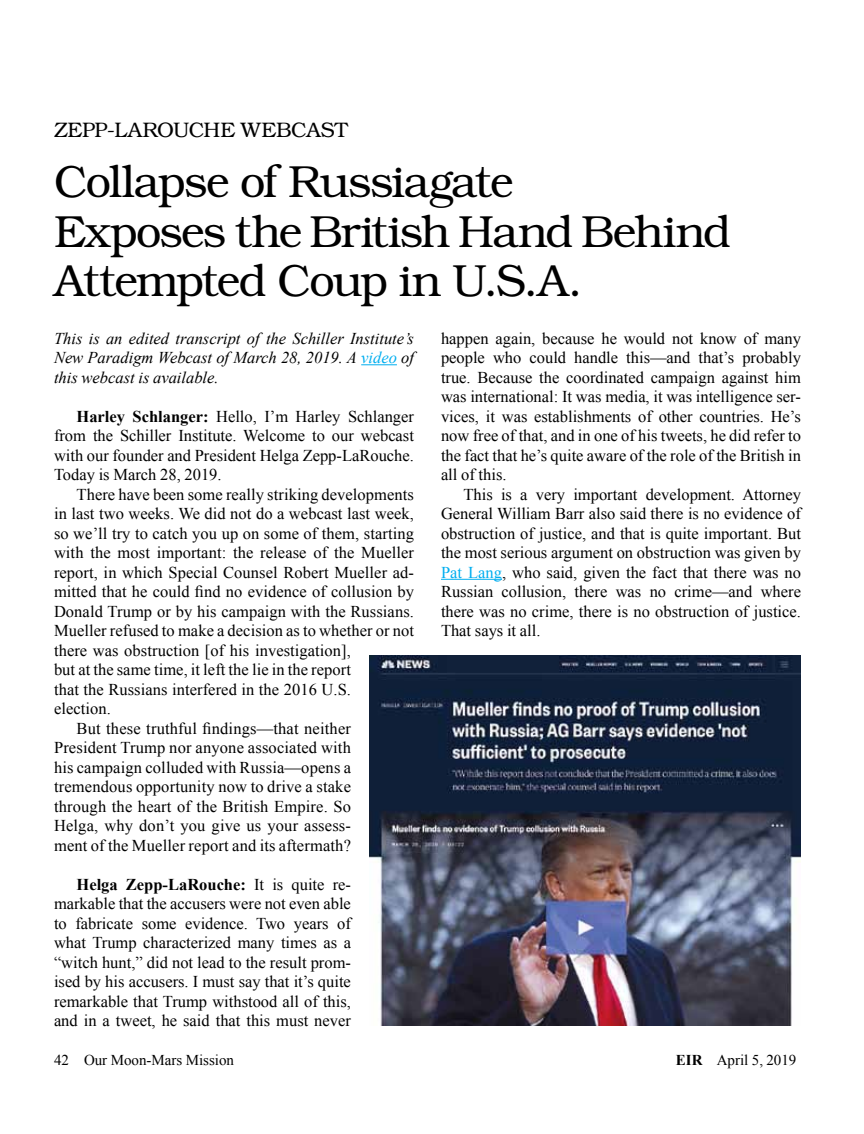
<style>
.page{position:relative;width:864px;height:1134px;background:#fff}
.page>*{position:absolute;margin:0;border:0;box-sizing:border-box;transform-origin:0 0}
.t1{font:300 45px/49.5px "Bookman";letter-spacing:-.04em;color:#000}
.t2{font:300 21px "Bookman";letter-spacing:-.02em;color:#000}
.t3{font:16.5px/19.5px "Times New Roman";letter-spacing:.005em;color:#000;text-align:justify}
.t4{font:italic 16.5px/19.5px "Times New Roman";color:#000;text-align:justify}
.t5{font:15px "Times New Roman";color:#000}
.s1{color:#00aeef}
.s2{font-weight:700}
</style>
<div class="page">
<hr style="left:361px;top:364px;width:36px;height:1px;background:#00aeef">
<hr style="left:441px;top:579px;width:61px;height:1px;background:#00aeef">
<img style="left:369px;top:655px;width:432px;height:371px">
<p class="t2" style="left:54px;top:118px;width:295px">ZEPP-LAROUCHE WEBCAST</p>
<h1 class="t1" style="left:54px;top:157px;width:678px">Collapse of Russiagate<br>Exposes the British Hand Behind<br>Attempted Coup in U.S.A.</h1>
<p class="t4" style="left:54px;top:328px;width:362px">This is an edited transcript of the Schiller Institute’s New Paradigm Webcast of March 28, 2019. A <span class="s1">video</span> of this webcast is available.</p>
<p class="t3" style="left:54px;top:406px;width:362px;text-indent:23px"><span class="s2">Harley Schlanger:</span> Hello, I’m Harley Schlanger from the Schiller Institute. Welcome to our webcast with our founder and President Helga Zepp-LaRouche.<br>Today is March 28, 2019.</p>
<p class="t3" style="left:77px;top:484px;width:339px">There have been some really striking developments</p>
<p class="t3" style="left:54px;top:504px;width:361px">in last two weeks. We did not do a webcast last week,</p>
<p class="t3" style="left:54px;top:523px;width:361px">so we’ll try to catch you up on some of them, starting</p>
<p class="t3" style="left:54px;top:543px;width:362px">with the most important: the release of the Mueller</p>
<p class="t3" style="left:54px;top:562px;width:362px">report, in which Special Counsel Robert Mueller ad-</p>
<p class="t3" style="left:54px;top:582px;width:362px">mitted that he could find no evidence of collusion by</p>
<p class="t3" style="left:54px;top:601px;width:361px">Donald Trump or by his campaign with the Russians.</p>
<p class="t3" style="left:54px;top:621px;width:362px">Mueller refused to make a decision as to whether or not</p>
<p class="t3" style="left:54px;top:640px;width:299px">there was obstruction [of his investigation],</p>
<p class="t3" style="left:54px;top:660px;width:299px">but at the same time, it left the lie in the report</p>
<p class="t3" style="left:54px;top:679px;width:299px">that the Russians interfered in the 2016 U.S.</p>
<p class="t3" style="left:54px;top:699px;width:59px">election.</p>
<p class="t3" style="left:77px;top:718px;width:276px">But these truthful findings—that neither</p>
<p class="t3" style="left:54px;top:738px;width:299px">President Trump nor anyone associated with</p>
<p class="t3" style="left:54px;top:757px;width:299px">his campaign colluded with Russia—opens a</p>
<p class="t3" style="left:54px;top:777px;width:299px">tremendous opportunity now to drive a stake</p>
<p class="t3" style="left:54px;top:796px;width:298px">through the heart of the British Empire. So</p>
<p class="t3" style="left:54px;top:816px;width:299px">Helga, why don’t you give us your assess-</p>
<p class="t3" style="left:54px;top:835px;width:299px">ment of the Mueller report and its aftermath?</p>
<p class="t3" style="left:54px;top:874px;width:299px;text-indent:23px"><span class="s2">Helga Zepp-LaRouche:</span> It is quite re&shy;markable that the accusers were not even able to fabricate some evidence. Two years of what Trump characterized many times as a “witch hunt,” did not lead to the result prom&shy;ised by his accusers. I must say that it’s quite remarkable that Trump withstood all of this, and in a tweet, he said that this must never</p>
<p class="t3" style="left:441px;top:328px;width:362px">happen again, because he would not know of many people who could handle this—and that’s probably true. Because the coordinated campaign against him was international: It was media, it was intelligence ser&shy;vices, it was establishments of other countries. He’s now free of that, and in one of his tweets, he did refer to the fact that he’s quite aware of the role of the British in all of this.</p>
<p class="t3" style="left:441px;top:484px;width:362px;text-indent:23px">This is a very important development. Attorney General William Barr also said there is no evidence of obstruction of justice, and that is quite important. But the most serious argument on obstruction was given by <span class="s1">Pat Lang</span>, who said, given the fact that there was no Russian collusion, there was no crime—and where there was no crime, there is no obstruction of justice.<br>That says it all.</p>
<p class="t5" style="left:54px;top:1050px;width:182px">42 Our Moon-Mars Mission</p>
<p class="t5" style="left:676px;top:1050px;width:122px"><span class="s2">EIR</span> April 5, 2019</p>
</div>
